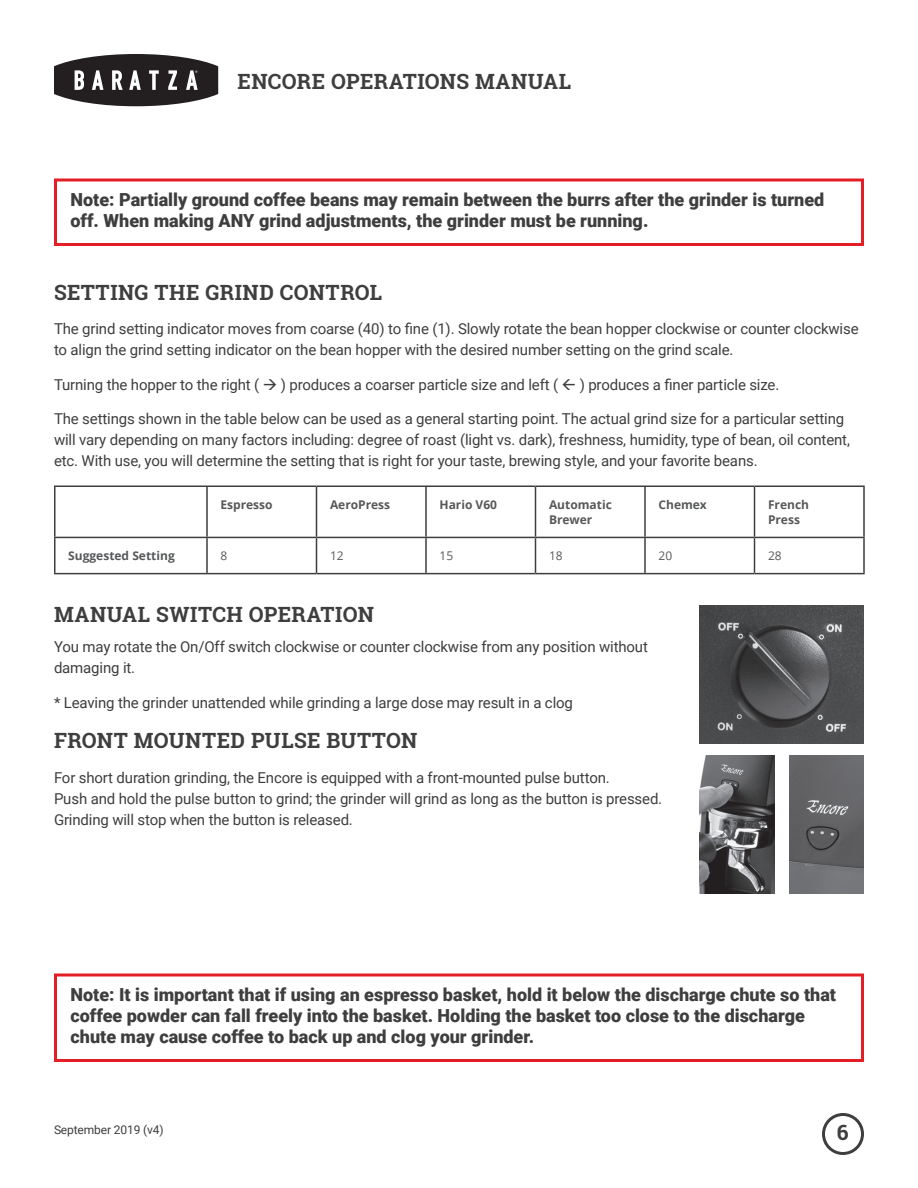
<style>
.page{position:relative;width:918px;height:1188px;background:#fff}
.page>*{position:absolute;margin:0;border:0;box-sizing:border-box;transform-origin:0 0}
.t1{font:700 21px "Roboto Slab";letter-spacing:.02em;color:#3e3e3f}
.caution{font:900 18px/21px "Roboto";color:#3e3e3f}
.t2{font:15px/21px "Roboto";letter-spacing:-.01em;color:#3e3e3f}
.table_body{font:700 12px/15px "Open Sans";color:#57585a}
.t3{font:12px "Roboto";letter-spacing:-.01em;color:#3e3e3f}
.table_body-2{font:12px "Open Sans";color:#57585a}
.t4{font:6.3px "Myriad Pro";color:#fff}
</style>
<div class="page">
<svg style="left:54px;top:54px;width:164px;height:52px"></svg>
<div style="left:822px;top:1113px;width:42px;height:42px;border:3px solid #3e3e3f;border-radius:50%"></div>
<hr style="left:54px;top:486px;width:153px;height:1px;background:#3e3e3f">
<hr style="left:54px;top:487px;width:2px;height:50px;background:#3e3e3f">
<hr style="left:207px;top:486px;width:109px;height:1px;background:#3e3e3f">
<hr style="left:206px;top:487px;width:2px;height:50px;background:#3e3e3f">
<hr style="left:316px;top:486px;width:110px;height:1px;background:#3e3e3f">
<hr style="left:316px;top:487px;width:1px;height:50px;background:#3e3e3f">
<hr style="left:426px;top:486px;width:110px;height:1px;background:#3e3e3f">
<hr style="left:425px;top:487px;width:2px;height:50px;background:#3e3e3f">
<hr style="left:536px;top:486px;width:109px;height:1px;background:#3e3e3f">
<hr style="left:535px;top:487px;width:1px;height:50px;background:#3e3e3f">
<hr style="left:645px;top:486px;width:109px;height:1px;background:#3e3e3f">
<hr style="left:644px;top:487px;width:2px;height:50px;background:#3e3e3f">
<hr style="left:754px;top:486px;width:111px;height:1px;background:#3e3e3f">
<hr style="left:754px;top:487px;width:1px;height:50px;background:#3e3e3f">
<hr style="left:863px;top:487px;width:2px;height:50px;background:#3e3e3f">
<hr style="left:54px;top:537px;width:153px;height:1px;background:#3e3e3f">
<hr style="left:54px;top:538px;width:2px;height:35px;background:#3e3e3f">
<hr style="left:207px;top:537px;width:109px;height:1px;background:#3e3e3f">
<hr style="left:206px;top:538px;width:2px;height:35px;background:#3e3e3f">
<hr style="left:316px;top:537px;width:110px;height:1px;background:#3e3e3f">
<hr style="left:316px;top:538px;width:1px;height:35px;background:#3e3e3f">
<hr style="left:426px;top:537px;width:110px;height:1px;background:#3e3e3f">
<hr style="left:425px;top:538px;width:2px;height:35px;background:#3e3e3f">
<hr style="left:536px;top:537px;width:109px;height:1px;background:#3e3e3f">
<hr style="left:535px;top:538px;width:1px;height:35px;background:#3e3e3f">
<hr style="left:645px;top:537px;width:109px;height:1px;background:#3e3e3f">
<hr style="left:644px;top:538px;width:2px;height:35px;background:#3e3e3f">
<hr style="left:754px;top:537px;width:111px;height:1px;background:#3e3e3f">
<hr style="left:754px;top:538px;width:1px;height:35px;background:#3e3e3f">
<hr style="left:863px;top:538px;width:2px;height:35px;background:#3e3e3f">
<hr style="left:54px;top:573px;width:153px;height:1px;background:#3e3e3f">
<hr style="left:207px;top:573px;width:109px;height:1px;background:#3e3e3f">
<hr style="left:316px;top:573px;width:110px;height:1px;background:#3e3e3f">
<hr style="left:426px;top:573px;width:110px;height:1px;background:#3e3e3f">
<hr style="left:536px;top:573px;width:109px;height:1px;background:#3e3e3f">
<hr style="left:645px;top:573px;width:109px;height:1px;background:#3e3e3f">
<hr style="left:754px;top:573px;width:111px;height:1px;background:#3e3e3f">
<div style="left:54px;top:974px;width:810px;height:88px;border:3px solid #e31e24"></div>
<div style="left:54px;top:178px;width:810px;height:68px;border:3px solid #e31e24"></div>
<img style="left:789px;top:756px;width:75px;height:138px">
<img style="left:700px;top:756px;width:74px;height:138px">
<img style="left:700px;top:606px;width:164px;height:138px">
<p class="t4" style="left:195px;top:69px;width:4px">®</p>
<h1 class="t1" style="left:238px;top:67px;width:335px">ENCORE OPERATIONS MANUAL</h1>
<p class="caution" style="left:70px;top:188px;width:755px">Note: Partially ground coffee beans may remain between the burrs after the grinder is turned off. When making ANY grind adjustments, the grinder must be running.</p>
<p class="t1" style="left:54px;top:277px;width:330px">SETTING THE GRIND CONTROL</p>
<p class="t2" style="left:54px;top:318px;width:806px">The grind setting indicator moves from coarse (40) to fine (1). Slowly rotate the bean hopper clockwise or counter clockwise to align the grind setting indicator on the bean hopper with the desired number setting on the grind scale.</p>
<p class="t2" style="left:54px;top:373px;width:506px">Turning the hopper to the right ( → ) produces a coarser particle size and left (</p>
<p class="t2" style="left:580px;top:373px;width:201px">) produces a finer particle size.</p>
<p class="t2" style="left:54px;top:408px;width:797px">The settings shown in the table below can be used as a general starting point. The actual grind size for a particular setting will vary depending on many factors including: degree of roast (light vs. dark), freshness, humidity, type of bean, oil content, etc. With use, you will determine the setting that is right for your taste, brewing style, and your favorite beans.</p>
<p class="table_body" style="left:220px;top:497px;width:54px">Espresso</p>
<p class="table_body" style="left:330px;top:497px;width:62px">AeroPress</p>
<p class="table_body" style="left:440px;top:497px;width:59px">Hario V60</p>
<p class="table_body" style="left:549px;top:497px;width:64px">Automatic<br>Brewer</p>
<p class="table_body" style="left:658px;top:497px;width:50px">Chemex</p>
<p class="table_body" style="left:768px;top:497px;width:43px">French<br>Press</p>
<p class="table_body" style="left:68px;top:548px;width:108px">Suggested Setting</p>
<p class="table_body-2" style="left:220px;top:548px;width:8px">8</p>
<p class="table_body-2" style="left:330px;top:548px;width:15px">12</p>
<p class="table_body-2" style="left:440px;top:548px;width:15px">15</p>
<p class="table_body-2" style="left:549px;top:548px;width:15px">18</p>
<p class="table_body-2" style="left:658px;top:548px;width:15px">20</p>
<p class="table_body-2" style="left:768px;top:548px;width:15px">28</p>
<p class="t1" style="left:54px;top:600px;width:321px">MANUAL SWITCH OPERATION</p>
<p class="t2" style="left:54px;top:636px;width:595px">You may rotate the On/Off switch clockwise or counter clockwise from any position without damaging it.</p>
<p class="t2" style="left:54px;top:691px;width:520px">* Leaving the grinder unattended while grinding a large dose may result in a clog</p>
<p class="t1" style="left:54px;top:726px;width:365px">FRONT MOUNTED PULSE BUTTON</p>
<p class="t2" style="left:54px;top:766px;width:610px">For short duration grinding, the Encore is equipped with a front-mounted pulse button.<br>Push and hold the pulse button to grind; the grinder will grind as long as the button is pressed.<br>Grinding will stop when the button is released.</p>
<p class="caution" style="left:70px;top:983px;width:767px">Note: It is important that if using an espresso basket, hold it below the discharge chute so that coffee powder can fall freely into the basket. Holding the basket too close to the discharge chute may cause coffee to back up and clog your grinder.</p>
<p class="t3" style="left:54px;top:1121px;width:111px">September 2019 (v4)</p>
<h1 class="t1" style="left:837px;top:1118px;width:13px">6</h1>
</div>
